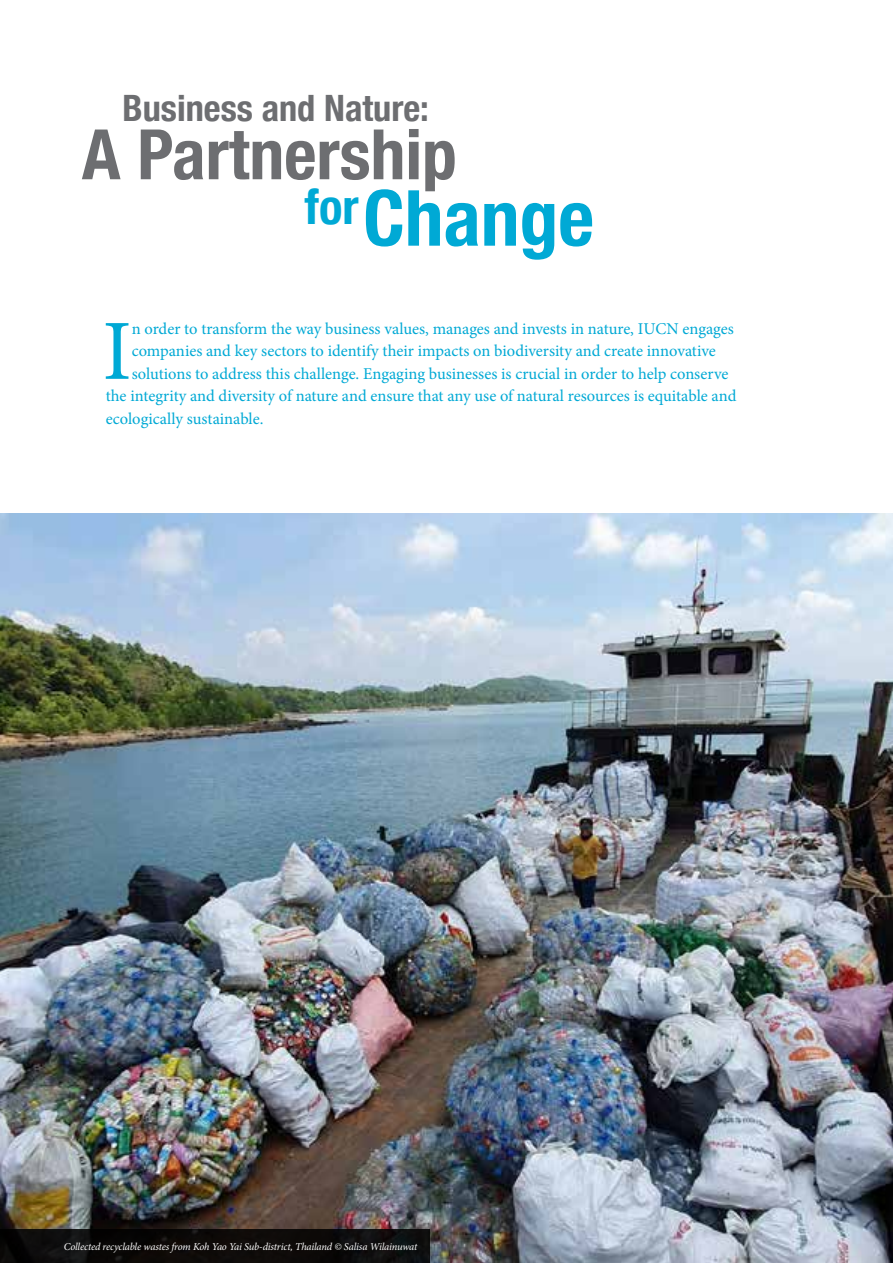
<style>
.page{position:relative;width:893px;height:1263px;background:#fff}
.page>*{position:absolute;margin:0;border:0;box-sizing:border-box;transform-origin:0 0}
.t1{font:85.8px "Minion Pro";color:#00a9d5}
.t2{font:700 condensed 77.55px "Helvetica Neue";color:#00a9d5}
.t3{font:700 condensed 69.6px "Helvetica Neue";color:#6d6e71}
.t4{font:700 condensed 36.3px "Helvetica Neue";color:#6d6e71}
.t5{font:16.5px "Minion Pro";letter-spacing:-.005em;color:#00a9d5}
.t6{font:italic 10.5px "Minion Pro";letter-spacing:-.02em;color:#fff}
</style>
<div class="page">
<img style="left:0;top:514px;width:893px;height:749px">
<div style="left:0;top:1229px;width:429px;height:34px;background:linear-gradient(to bottom,#0c0a0a,#0e0c0b)"></div>
<h3 class="t4" style="left:123px;top:78px;width:308px">Business and Nature:</h3>
<h3 class="t3" style="left:82px;top:97px;width:377px">A Partnership</h3>
<h2 class="t2" style="left:305px;top:154px;width:291px"><sup>for</sup>Change</h2>
<h1 class="t1" style="left:103px;top:294px;width:31px">I</h1>
<p class="t5" style="left:132px;top:317px;width:604px">n order to transform the way business values, manages and invests in nature, IUCN engages</p>
<p class="t5" style="left:132px;top:340px;width:586px">companies and key sectors to identify their impacts on biodiversity and create innovative</p>
<p class="t5" style="left:132px;top:362px;width:598px">solutions to address this challenge. Engaging businesses is crucial in order to help conserve</p>
<p class="t5" style="left:106px;top:385px;width:632px">the integrity and diversity of nature and ensure that any use of natural resources is equitable and</p>
<p class="t5" style="left:106px;top:407px;width:159px">ecologically sustainable.</p>
<p class="t6" style="left:64px;top:1239px;width:355px">Collected recyclable wastes from Koh Yao Yai Sub-district, Thailand © Salisa Wilainuwat</p>
</div>
